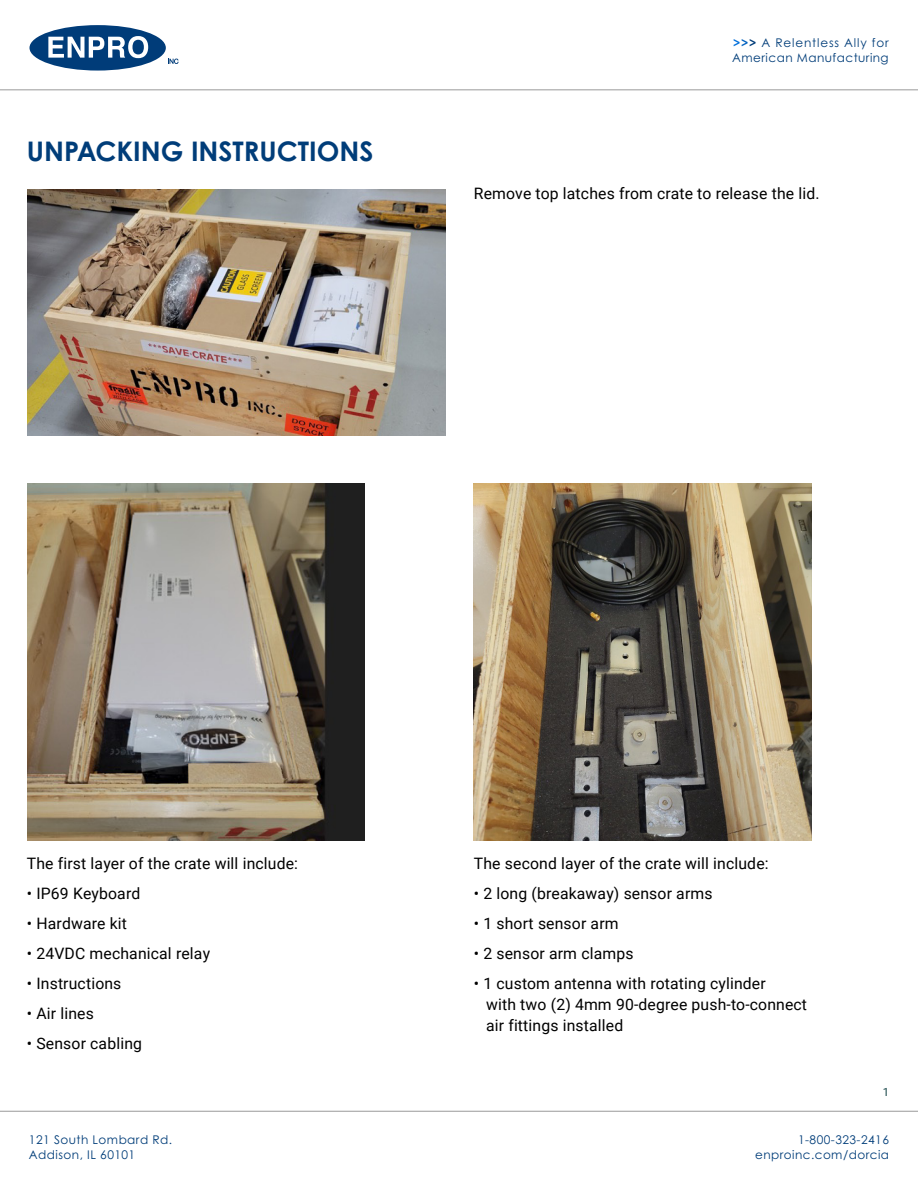
<style>
.page{position:relative;width:918px;height:1188px;background:#fff}
.page>*{position:absolute;margin:0;border:0;box-sizing:border-box;transform-origin:0 0}
.t1{font:700 27px "Century Gothic Pro";color:#003d79}
.t2{font:15.75px/21px "Roboto";letter-spacing:.01em;color:#000}
.t3{font:12px/15px "Century Gothic Pro";letter-spacing:.04em;color:#003d79}
.t4{font:11.25px "Roboto";color:#184749}
.s1{font-weight:700;color:#016fdb}
.s2{font-weight:700;color:#0161c0}
.s3{font-weight:700}
</style>
<div class="page">
<hr style="left:0;top:89px;width:918px;height:1px;background:#999">
<hr style="left:0;top:1111px;width:918px;height:1px;background:#999">
<svg style="left:30px;top:25px;width:149px;height:46px"></svg>
<img style="left:27px;top:189px;width:419px;height:247px">
<img style="left:27px;top:483px;width:337px;height:358px">
<img style="left:474px;top:483px;width:337px;height:358px">
<h1 class="t1" style="left:27px;top:135px;width:348px">UNPACKING INSTRUCTIONS</h1>
<p class="t3" style="left:732px;top:35px;width:158px"><span class="s1">&gt;</span><span class="s2">&gt;</span><span class="s3">&gt;</span> A Relentless Ally for<br>American Manufacturing</p>
<p class="t2" style="left:474px;top:183px;width:347px">Remove top latches from crate to release the lid.</p>
<p class="t2" style="left:27px;top:852px;width:273px">The first layer of the crate will include:</p>
<p class="t2" style="left:27px;top:882px;width:115px">• IP69 Keyboard</p>
<p class="t2" style="left:27px;top:912px;width:102px">• Hardware kit</p>
<p class="t2" style="left:27px;top:942px;width:185px">• 24VDC mechanical relay</p>
<p class="t2" style="left:27px;top:972px;width:96px">• Instructions</p>
<p class="t2" style="left:27px;top:1002px;width:68px">• Air lines</p>
<p class="t2" style="left:27px;top:1032px;width:117px">• Sensor cabling</p>
<p class="t3" style="left:29px;top:1132px;width:145px">121 South Lombard Rd.<br>Addison, IL 60101</p>
<p class="t2" style="left:474px;top:852px;width:296px">The second layer of the crate will include:</p>
<p class="t2" style="left:474px;top:882px;width:240px">• 2 long (breakaway) sensor arms</p>
<p class="t2" style="left:474px;top:912px;width:146px">• 1 short sensor arm</p>
<p class="t2" style="left:474px;top:942px;width:161px">• 2 sensor arm clamps</p>
<p class="t2" style="left:486px;top:972px;width:323px;text-indent:-12px">• 1 custom antenna with rotating cylinder<br>with two (2) 4mm 90-degree push-to-connect air fittings installed</p>
<p class="t4" style="left:883px;top:1085px;width:8px">1</p>
<p class="t3" style="left:755px;top:1132px;width:135px;text-align:right">1-800-323-2416 enproinc.com/dorcia</p>
</div>
